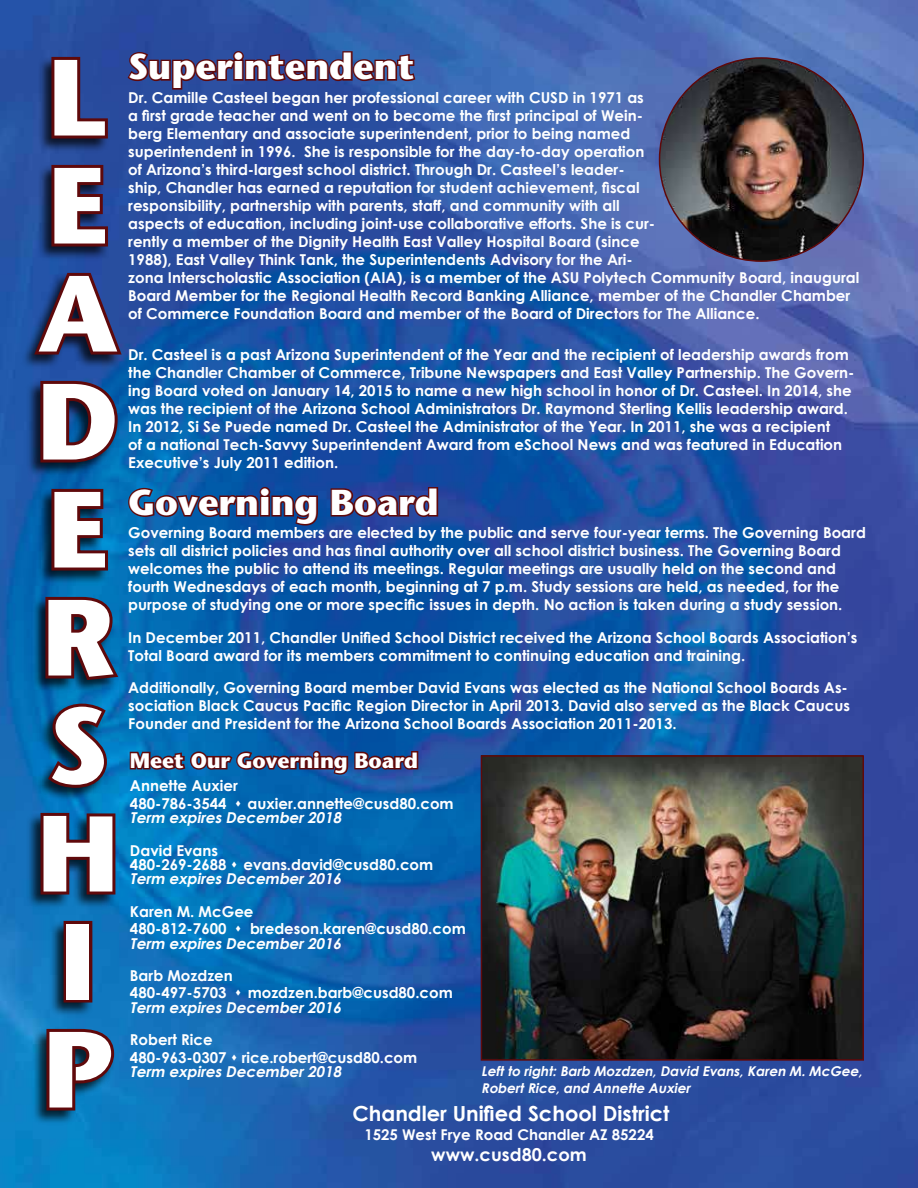
<style>
.page{position:relative;width:918px;height:1188px;background:#fff}
.page>*{position:absolute;margin:0;border:0;box-sizing:border-box;transform-origin:0 0}
.t1{font:700 108px/108px "Stone Sans Std";color:#fff}
.t2{font:700 36px "Stone Sans Std";color:#fff}
.t3{font:700 21px "Stone Sans Std";color:#fff}
.t4{font:700 20.85px "Century Gothic";color:#fff}
.t5{font:700 17.85px "Century Gothic";color:#fff}
.t6{font:700 15px/18px "Century Gothic";color:#fff}
.t7{font:italic 700 15px "Century Gothic";color:#fff}
.t8{font:700 14.85px "Century Gothic";color:#fff}
.t9{font:italic 700 13.5px/16.2px "Century Gothic";color:#fff}
.s1{font-style:italic}
</style>
<div class="page">
<img style="left:0;top:0;width:918px;height:1188px">
<img style="left:484px;top:758px;width:377px;height:300px">
<div style="left:481px;top:755px;width:383px;height:306px;border:2px solid #5f090b"></div>
<svg style="left:128px;top:737px;width:292px;height:54px;background:#1c508c"></svg>
<svg style="left:127px;top:485px;width:192px;height:51px;background:#1d447f"></svg>
<svg style="left:329px;top:486px;width:111px;height:32px;background:#3e2a5e"></svg>
<svg style="left:126px;top:50px;width:291px;height:41px;background:#3d396f"></svg>
<img style="left:660px;top:58px;width:203px;height:203px;border-radius:102px">
<div style="left:20px;top:55px;width:102px;height:1071px;background:#000;opacity:.75"></div>
<svg style="left:48px;top:54px;width:63px;height:88px;background:#2e2953"></svg>
<svg style="left:48px;top:162px;width:63px;height:88px;background:#301d3a"></svg>
<svg style="left:30px;top:268px;width:96px;height:90px;background:#2b2e5c"></svg>
<svg style="left:37px;top:378px;width:84px;height:88px;background:#222644"></svg>
<svg style="left:48px;top:486px;width:63px;height:88px;background:#232a43"></svg>
<svg style="left:42px;top:594px;width:81px;height:89px;background:#1f2e49"></svg>
<svg style="left:44px;top:701px;width:66px;height:90px;background:#1c3857"></svg>
<svg style="left:38px;top:810px;width:80px;height:88px;background:#232a43"></svg>
<div style="left:64px;top:921px;width:28px;height:82px;border:6px solid #5f090b"></div>
<svg style="left:43px;top:1026px;width:74px;height:88px;background:#233957"></svg>
<h1 class="t1" style="left:37px;top:44px;width:84px">L<br>E<br>A<br>D<br>E<br>R<br>S<br>H<br>I<br>P</h1>
<h2 class="t2" style="left:128px;top:45px;width:288px">Superintendent</h2>
<p class="t6" style="left:128px;top:87px;width:733px">Dr. Camille Casteel began her professional career with CUSD in 1971 as<br>a first grade teacher and went on to become the first principal of Wein-<br>berg Elementary and associate superintendent, prior to being named<br>superintendent in 1996. She is responsible for the day-to-day operation<br>of Arizona’s third-largest school district. Through Dr. Casteel’s leader-<br>ship, Chandler has earned a reputation for student achievement, fiscal<br>responsibility, partnership with parents, staff, and community with all<br>aspects of education, including joint-use collaborative efforts. She is cur-<br>rently a member of the Dignity Health East Valley Hospital Board (since<br>1988), East Valley Think Tank, the Superintendents Advisory for the Ari-<br>zona Interscholastic Association (AIA), is a member of the ASU Polytech Community Board, inaugural Board Member for the Regional Health Record Banking Alliance, member of the Chandler Chamber of Commerce Foundation Board and member of the Board of Directors for The Alliance.</p>
<p class="t6" style="left:128px;top:345px;width:728px">Dr. Casteel is a past Arizona Superintendent of the Year and the recipient of leadership awards from the Chandler Chamber of Commerce, Tribune Newspapers and East Valley Partnership. The Govern&shy;ing Board voted on January 14, 2015 to name a new high school in honor of Dr. Casteel. In 2014, she was the recipient of the Arizona School Administrators Dr. Raymond Sterling Kellis leadership award.<br>In 2012, Si Se Puede named Dr. Casteel the Administrator of the Year. In 2011, she was a recipient<br>of a national Tech-Savvy Superintendent Award from eSchool News and was featured in Education Executive’s July 2011 edition.</p>
<h2 class="t2" style="left:128px;top:481px;width:312px">Governing Board</h2>
<p class="t6" style="left:128px;top:523px;width:739px">Governing Board members are elected by the public and serve four-year terms. The Governing Board sets all district policies and has final authority over all school district business. The Governing Board welcomes the public to attend its meetings. Regular meetings are usually held on the second and fourth Wednesdays of each month, beginning at 7 p.m. Study sessions are held, as needed, for the purpose of studying one or more specific issues in depth. No action is taken during a study session.</p>
<p class="t6" style="left:128px;top:628px;width:731px">In December 2011, Chandler Unified School District received the Arizona School Boards Association’s<br>Total Board award for its members commitment to continuing education and training.</p>
<p class="t6" style="left:128px;top:678px;width:723px">Additionally, Governing Board member David Evans was elected as the National School Boards As&shy;sociation Black Caucus Pacific Region Director in April 2013. David also served as the Black Caucus<br>Founder and President for the Arizona School Boards Association 2011-2013.</p>
<h3 class="t3" style="left:130px;top:748px;width:290px">Meet Our Governing Board</h3>
<p class="t6" style="left:130px;top:777px;width:325px;line-height:17.4px">Annette Auxier<br>480-786-3544 ▲ auxier.annette@cusd80.com</p>
<p class="t7" style="left:130px;top:806px;width:216px">Term expiresDecember2018</p>
<p class="t6" style="left:130px;top:842px;width:305px;line-height:14.4px">David Evans<br>480-269-2688 ▲ evans.david@cusd80.com<br><span class="s1">Term expiresDecember2016</span></p>
<p class="t6" style="left:130px;top:902px;width:337px;line-height:17.4px">Karen M. McGee<br>480-812-7600 ▲ bredeson.karen@cusd80.com</p>
<p class="t7" style="left:130px;top:932px;width:216px">Term expiresDecember2016</p>
<p class="t6" style="left:130px;top:966px;width:324px;line-height:17.4px">Barb Mozdzen<br>480-497-5703 ▲ mozdzen.barb@cusd80.com</p>
<p class="t7" style="left:130px;top:996px;width:216px">Term expiresDecember2016</p>
<p class="t6" style="left:130px;top:1030px;width:289px;line-height:17.4px">Robert Rice<br>480-963-0307 ▲ rice.robert@cusd80.com</p>
<p class="t7" style="left:130px;top:1060px;width:216px">Term expiresDecember2018</p>
<p class="t9" style="left:481px;top:1063px;width:386px">Leftto right:Barb Mozdzen,David Evans,Karen M.McGee,<br>RobertRice,and Annette Auxier</p>
<h3 class="t4" style="left:352px;top:1097px;width:319px">Chandler Unified School District</h3>
<p class="t8" style="left:364px;top:1124px;width:291px">1525 West Frye Road Chandler AZ 85224</p>
<p class="t5" style="left:431px;top:1141px;width:157px">www.cusd80.com</p>
</div>
